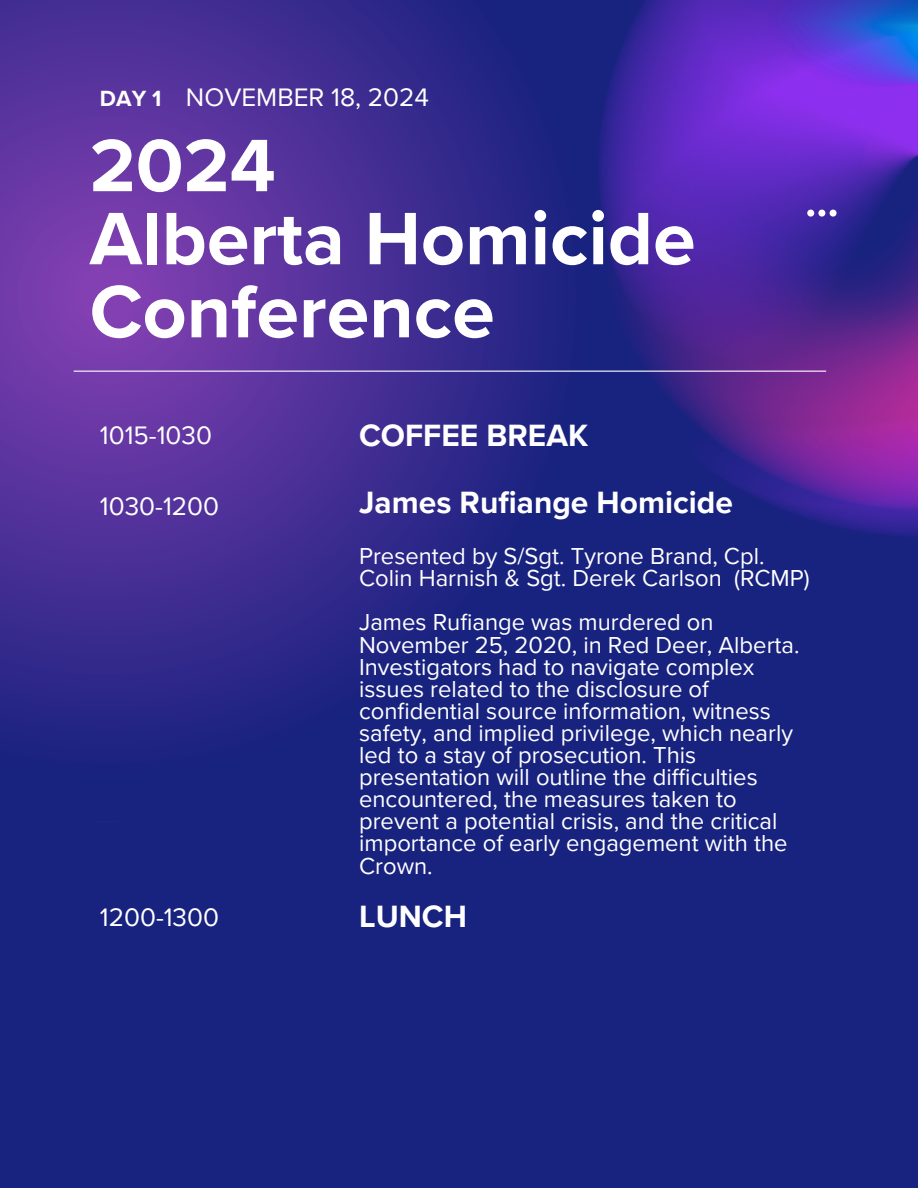
<style>
.page{position:relative;width:918px;height:1188px;background:#18227f}
.page>*{position:absolute;margin:0;border:0;box-sizing:border-box;transform-origin:0 0}
.t1{font:700 76.95px/73.1px "Proxima Nova";color:#fff}
.t2{font:700 31.8px "Proxima Nova";color:#fff}
.t3{font:26.1px "Proxima Nova";color:#fff}
.t4{font:23.85px/22px "Proxima Nova";color:#fff}
.t5{font:700 22.65px "Proxima Nova";color:#fff}
</style>
<div class="page">
<img style="left:634px;top:0;width:284px;height:535px">
<svg style="left:0;top:0;width:634px;height:731px"></svg>
<svg style="left:807px;top:210px;width:29px;height:6px"></svg>
<hr style="left:74px;top:371px;width:752px;height:1px;background:#fff">
<h5 class="t5" style="left:100px;top:85px;width:63px">DAY 1</h5>
<h5 class="t3" style="left:186px;top:81px;width:245px">NOVEMBER 18, 2024</h5>
<h4 class="t1" style="left:90px;top:131px;width:607px">2024<br>Alberta Homicide<br>Conference</h4>
<h2 class="t3" style="left:100px;top:420px;width:114px">1015-1030</h2>
<p class="t3" style="left:100px;top:491px;width:121px">1030-1200</p>
<h3 class="t3" style="left:100px;top:902px;width:121px">1200-1300</h3>
<h5 class="t2" style="left:359px;top:416px;width:231px">COFFEE BREAK</h5>
<h5 class="t2" style="left:359px;top:484px;width:375px">James Rufiange Homicide</h5>
<p class="t4" style="left:359px;top:546px;width:452px">Presented by S/Sgt. Tyrone Brand, Cpl.<br>Colin Harnish &amp; Sgt. Derek Carlson (RCMP)</p>
<h1 class="t4" style="left:359px;top:612px;width:442px">James Rufiange was murdered on November 25, 2020, in Red Deer, Alberta.<br>Investigators had to navigate complex issues related to the disclosure of confidential source information, witness safety, and implied privilege, which nearly led to a stay of prosecution. This presentation will outline the difficulties encountered, the measures taken to prevent a potential crisis, and the critical importance of early engagement with the Crown.</h1>
<p class="t2" style="left:359px;top:898px;width:109px">LUNCH</p>
</div>
